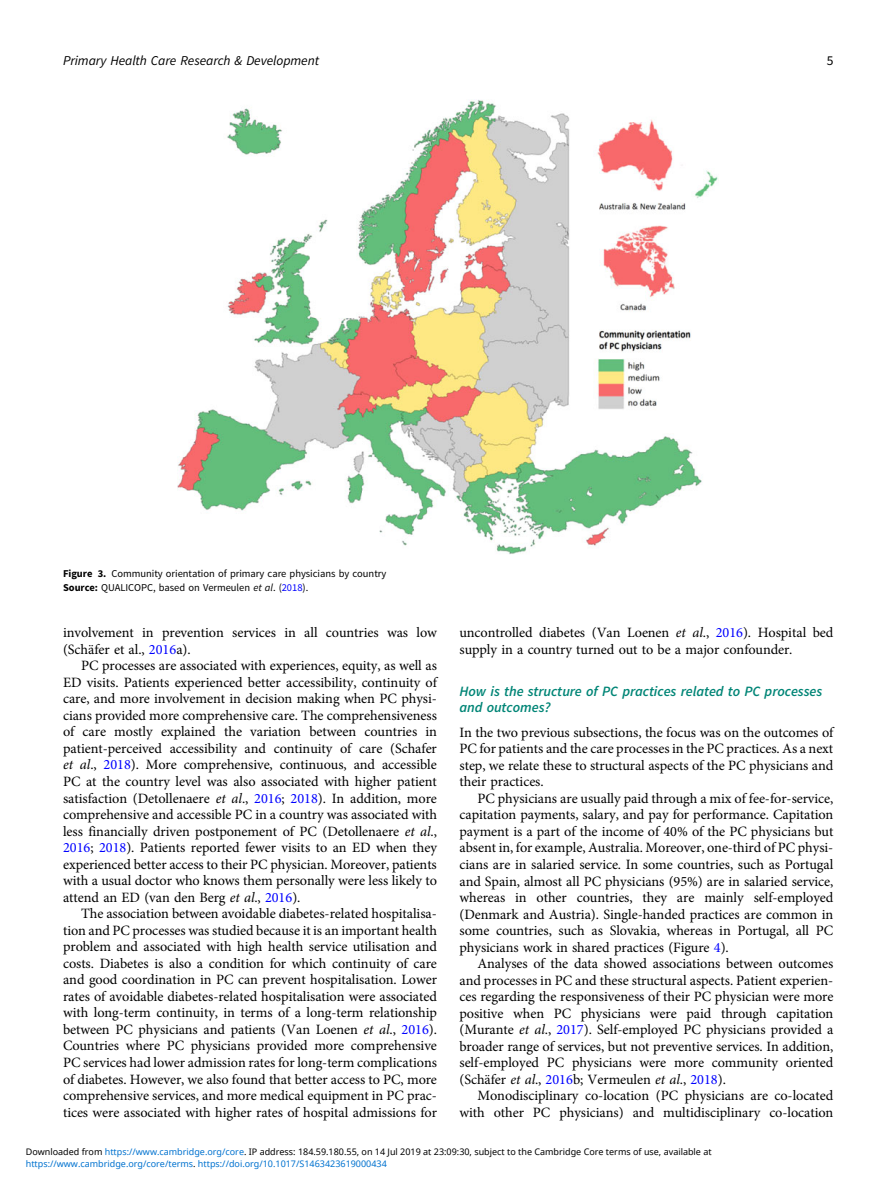
<style>
.page{position:relative;width:894px;height:1191px;background:#fff}
.page>*{position:absolute;margin:0;border:0;box-sizing:border-box;transform-origin:0 0}
.t1{font:14.25px/16.5px "Adv OT1 ef 757 c 0";color:#000;text-align:justify}
.t2{font:14.25px/16.6px "Adv OT28 ad 7737.I";color:#008576}
.t3{font:13.5px "Adv O Tcabc 3928.I";color:#000}
.t4{font:13.5px "Adv OT0 e 40 dc 65";color:#000}
.t5{font:10.5px/13.5px "Adv OT0 e 40 dc 65";color:#000}
.t6{font:9px "Noto Sans";color:#000}
.t7{font:9px "Noto Sans";color:#0172cf}
.s1{font-family:"Adv O Ta 42 dc 7 d 3.B"}
.s2{font-family:"Adv O Tcabc 3928.I"}
.s3{color:#00f}
.s4{font-family:"Adv OT7 d 6 df 7 ab.I"}
.s5{color:#0172cf}
.s6{color:#000}
</style>
<div class="page">
<img style="left:178px;top:100px;width:540px;height:454px">
<p class="t3" style="left:63px;top:53px;width:257px">Primary Health Care Research &amp; Development</p>
<p class="t4" style="left:826px;top:55px;width:8px">5</p>
<p class="t5" style="left:63px;top:568px;width:324px"><span class="s1">Figure 3.</span> Community orientation of primary care physicians by country<br><span class="s1">Source:</span> QUALICOPC, based on Vermeulen <span class="s2">et al</span>. (<span class="s3">2018</span>).</p>
<p class="t1" style="left:63px;top:625px;width:375px">involvement in prevention services in all countries was low (Schäfer et al., <span class="s3">2016</span>a).</p>
<p class="t1" style="left:63px;top:658px;width:375px;text-indent:18px">PC processes are associated with experiences, equity, as well as ED visits. Patients experienced better accessibility, continuity of care, and more involvement in decision making when PC physi&shy;cians provided more comprehensive care. The comprehensiveness of care mostly explained the variation between countries in patient-perceived accessibility and continuity of care (Schafer <span class="s4">et al</span>., <span class="s3">2018</span>). More comprehensive, continuous, and accessible PC at the country level was also associated with higher patient satisfaction (Detollenaere <span class="s4">et al</span>., <span class="s3">2016</span>; <span class="s3">2018</span>). In addition, more comprehensive and accessible PC in a country was associated with less financially driven postponement of PC (Detollenaere <span class="s4">et al</span>., <span class="s3">2016</span>; <span class="s3">2018</span>). Patients reported fewer visits to an ED when they experienced better access to their PC physician. Moreover, patients with a usual doctor who knows them personally were less likely to attend an ED (van den Berg <span class="s4">et al</span>., <span class="s3">2016</span>).</p>
<p class="t1" style="left:63px;top:906px;width:375px;text-indent:18px">The association between avoidable diabetes-related hospitalisa&shy;tion and PC processes was studied because it is an important health problem and associated with high health service utilisation and costs. Diabetes is also a condition for which continuity of care and good coordination in PC can prevent hospitalisation. Lower rates of avoidable diabetes-related hospitalisation were associated with long-term continuity, in terms of a long-term relationship between PC physicians and patients (Van Loenen <span class="s4">et al</span>., <span class="s3">2016</span>).<br>Countries where PC physicians provided more comprehensive PC services had lower admission rates for long-term complications of diabetes. However, we also found that better access to PC, more comprehensive services, and more medical equipment in PC prac&shy;tices were associated with higher rates of hospital admissions for</p>
<p class="t1" style="left:459px;top:625px;width:375px">uncontrolled diabetes (Van Loenen <span class="s4">et al</span>., <span class="s3">2016</span>). Hospital bed supply in a country turned out to be a major confounder.</p>
<p class="t2" style="left:459px;top:683px;width:364px">How is the structure of PC practices related to PC processes and outcomes?</p>
<p class="t1" style="left:459px;top:725px;width:375px">In the two previous subsections, the focus was on the outcomes of PC for patients and the care processes in the PC practices. As a next step, we relate these to structural aspects of the PC physicians and their practices.</p>
<p class="t1" style="left:459px;top:791px;width:375px;text-indent:18px">PC physicians are usually paid through a mix of fee-for-service, capitation payments, salary, and pay for performance. Capitation payment is a part of the income of 40% of the PC physicians but absent in, for example, Australia. Moreover, one-third of PC physi&shy;cians are in salaried service. In some countries, such as Portugal and Spain, almost all PC physicians (95%) are in salaried service, whereas in other countries, they are mainly self-employed (Denmark and Austria). Single-handed practices are common in some countries, such as Slovakia, whereas in Portugal, all PC physicians work in shared practices (Figure <span class="s3">4</span>).</p>
<p class="t1" style="left:459px;top:956px;width:375px;text-indent:18px">Analyses of the data showed associations between outcomes and processes in PC and these structural aspects. Patient experien&shy;ces regarding the responsiveness of their PC physician were more positive when PC physicians were paid through capitation (Murante <span class="s4">et al</span>., <span class="s3">2017</span>). Self-employed PC physicians provided a broader range of services, but not preventive services. In addition, self-employed PC physicians were more community oriented (Schäfer <span class="s4">et al</span>., <span class="s3">2016</span>b; Vermeulen <span class="s4">et al</span>., <span class="s3">2018</span>).</p>
<p class="t1" style="left:459px;top:1088px;width:375px;text-align:right">Monodisciplinary co-location (PC physicians are co-located with other PC physicians) and multidisciplinary co-location</p>
<p class="t6" style="left:26px;top:1145px;width:687px">Downloaded from <span class="s5">https://www.cambridge.org/core</span>. IP address: 184.59.180.55, on 14 Jul 2019 at 23:09:30, subject to the Cambridge Core terms of use, available at</p>
<p class="t7" style="left:26px;top:1157px;width:362px">https://www.cambridge.org/core/terms<span class="s6">.</span> https://doi.org/10.1017/S1463423619000434</p>
</div>
